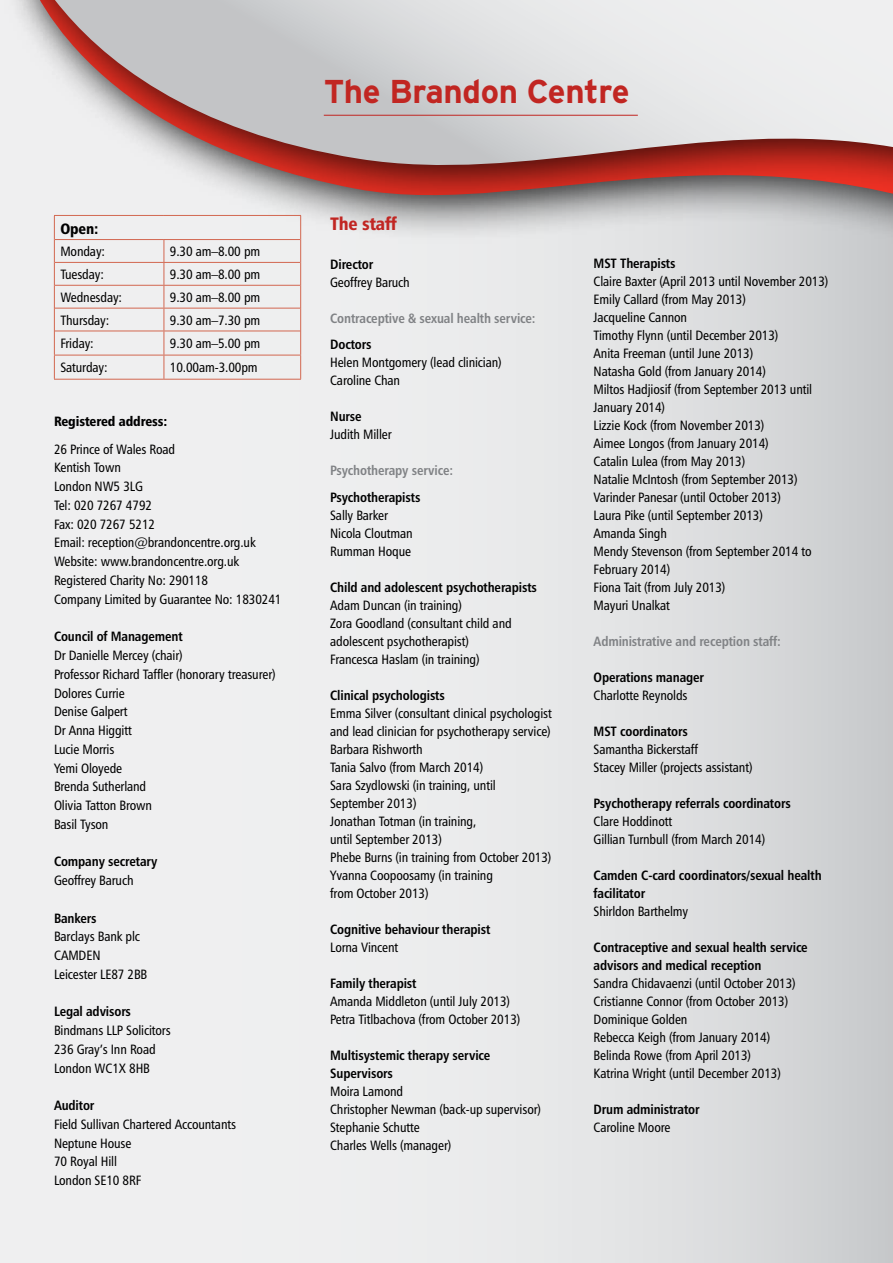
<style>
.page{position:relative;width:893px;height:1263px;background:#fff}
.page>*{position:absolute;margin:0;border:0;box-sizing:border-box;transform-origin:0 0}
.t1{font:700 33px "Interstate";letter-spacing:-.01em;color:#c12622}
.t2{font:18px "Humanist 777 BT Black Condensed B";letter-spacing:-.01em;color:#c12622}
.t3{font:15px "Humanist 777 BT Black Condensed B";color:#000}
.t4{font:13.5px/18px "Humanist 777 BT Roman Condensed B";letter-spacing:-.01em;color:#000}
.t5{font:13.5px/18px "Humanist 777 BT Bold Condensed B";letter-spacing:-.01em;color:#000}
.t6{font:13.5px "Humanist 777 BT Bold Condensed B";letter-spacing:-.01em;color:#808285}
.t7{font:13.5px "Humanist 777 BT Black Condensed B";letter-spacing:-.01em;color:#000}
</style>
<div class="page">
<div style="left:0;top:0;width:893px;height:1263px;background:linear-gradient(to right,#f7f7f8,#d4d6d7)"></div>
<div style="left:2px;top:0;width:891px;height:307px;background:#000;opacity:.75"></div>
<div style="left:0;top:0;width:893px;height:282px;background:#000;opacity:.75"></div>
<svg style="left:55px;top:0;width:838px;height:172px;background:#d1c1c1"></svg>
<hr style="left:324px;top:115px;width:314px;height:1px;background:#c12622">
<hr style="left:54px;top:215px;width:110px;height:1px;background:#d26750">
<hr style="left:164px;top:215px;width:137px;height:1px;background:#d26750">
<hr style="left:54px;top:355px;width:110px;height:1px;background:#d26750">
<svg style="left:54px;top:216px;width:1px;height:163px"></svg>
<hr style="left:164px;top:355px;width:137px;height:1px;background:#d26750">
<svg style="left:300px;top:216px;width:1px;height:163px"></svg>
<hr style="left:54px;top:379px;width:110px;height:1px;background:#d26750">
<hr style="left:164px;top:379px;width:137px;height:1px;background:#d26750">
<hr style="left:55px;top:239px;width:109px;height:1px;background:#d26750">
<hr style="left:164px;top:239px;width:136px;height:1px;background:#d26750">
<hr style="left:55px;top:262px;width:109px;height:1px;background:#d26750">
<hr style="left:164px;top:262px;width:136px;height:1px;background:#d26750">
<hr style="left:55px;top:285px;width:109px;height:1px;background:#d26750">
<hr style="left:164px;top:285px;width:136px;height:1px;background:#d26750">
<hr style="left:55px;top:308px;width:109px;height:1px;background:#d26750">
<hr style="left:164px;top:308px;width:136px;height:1px;background:#d26750">
<hr style="left:55px;top:331px;width:109px;height:1px;background:#d26750">
<hr style="left:164px;top:331px;width:136px;height:1px;background:#d26750">
<svg style="left:164px;top:240px;width:1px;height:139px"></svg>
<p class="t3" style="left:60px;top:219px;width:40px">Open:</p>
<p class="t4" style="left:60px;top:242px;width:46px">Monday:</p>
<p class="t4" style="left:170px;top:242px;width:92px">9.30 am–8.00 pm</p>
<p class="t4" style="left:60px;top:265px;width:45px">Tuesday:</p>
<p class="t4" style="left:170px;top:265px;width:92px">9.30 am–8.00 pm</p>
<p class="t4" style="left:60px;top:288px;width:63px">Wednesday:</p>
<p class="t4" style="left:170px;top:288px;width:92px">9.30 am–8.00 pm</p>
<p class="t4" style="left:60px;top:311px;width:51px">Thursday:</p>
<p class="t4" style="left:170px;top:311px;width:92px">9.30 am–7.30 pm</p>
<p class="t4" style="left:60px;top:334px;width:35px">Friday:</p>
<p class="t4" style="left:170px;top:334px;width:92px">9.30 am–5.00 pm</p>
<p class="t4" style="left:60px;top:358px;width:49px">Saturday:</p>
<p class="t4" style="left:170px;top:358px;width:89px">10.00am-3.00pm</p>
<p class="t7" style="left:54px;top:413px;width:115px">Registered address:</p>
<p class="t4" style="left:54px;top:439px;width:229px;line-height:18.8px">26 Prince of Wales Road<br>Kentish Town<br>London NW5 3LG<br>Tel: 020 7267 4792<br>Fax: 020 7267 5212<br>Email: reception@brandoncentre.org.uk<br>Website: www.brandoncentre.org.uk<br>Registered Charity No: 290118<br>Company Limited by Guarantee No: 1830241</p>
<p class="t5" style="left:54px;top:627px;width:130px">Council of Management</p>
<p class="t4" style="left:54px;top:646px;width:223px;line-height:18.8px">Dr Danielle Mercey (chair)<br>Professor Richard Taffler (honorary treasurer)<br>Dolores Currie<br>Denise Galpert<br>Dr Anna Higgitt<br>Lucie Morris<br>Yemi Oloyede<br>Brenda Sutherland<br>Olivia Tatton Brown<br>Basil Tyson</p>
<p class="t5" style="left:54px;top:852px;width:105px">Company secretary</p>
<p class="t4" style="left:54px;top:871px;width:81px">Geoffrey Baruch</p>
<p class="t5" style="left:54px;top:908px;width:44px">Bankers</p>
<p class="t4" style="left:54px;top:927px;width:95px;line-height:18.8px">Barclays Bank plc<br>CAMDEN<br>Leicester LE87 2BB</p>
<p class="t5" style="left:54px;top:1002px;width:79px">Legal advisors</p>
<p class="t4" style="left:54px;top:1021px;width:118px;line-height:18.8px">Bindmans LLP Solicitors<br>236 Gray’s Inn Road<br>London WC1X 8HB</p>
<p class="t5" style="left:54px;top:1096px;width:42px">Auditor</p>
<p class="t4" style="left:54px;top:1114px;width:184px;line-height:18.8px">Field Sullivan Chartered Accountants<br>Neptune House<br>70 Royal Hill<br>London SE10 8RF</p>
<h1 class="t1" style="left:324px;top:73px;width:307px">The Brandon Centre</h1>
<h2 class="t2" style="left:330px;top:212px;width:68px">The staff</h2>
<p class="t5" style="left:330px;top:255px;width:44px">Director</p>
<p class="t4" style="left:330px;top:273px;width:81px">Geoffrey Baruch</p>
<p class="t6" style="left:330px;top:309px;width:207px">Contraceptive &amp; sexual health service:</p>
<p class="t5" style="left:330px;top:335px;width:43px">Doctors</p>
<p class="t4" style="left:330px;top:353px;width:173px">Helen Montgomery (lead clinician)<br>Caroline Chan</p>
<p class="t5" style="left:330px;top:407px;width:33px">Nurse</p>
<p class="t4" style="left:330px;top:425px;width:63px">Judith Miller</p>
<p class="t6" style="left:330px;top:462px;width:124px">Psychotherapy service:</p>
<p class="t5" style="left:330px;top:488px;width:92px">Psychotherapists</p>
<p class="t4" style="left:330px;top:506px;width:84px">Sally Barker<br>Nicola Cloutman<br>Rumman Hoque</p>
<p class="t5" style="left:330px;top:578px;width:208px">Child and adolescent psychotherapists</p>
<p class="t4" style="left:330px;top:596px;width:183px">Adam Duncan (in training)<br>Zora Goodland (consultant child and adolescent psychotherapist)<br>Francesca Haslam (in training)</p>
<p class="t5" style="left:330px;top:686px;width:116px">Clinical psychologists</p>
<p class="t4" style="left:330px;top:704px;width:223px">Emma Silver (consultant clinical psychologist and lead clinician for psychotherapy service)<br>Barbara Rishworth<br>Tania Salvo (from March 2014)<br>Sara Szydlowski (in training, until<br>September 2013)<br>Jonathan Totman (in training,<br>until September 2013)<br>Phebe Burns (in training from October 2013)<br>Yvanna Coopoosamy (in training<br>from October 2013)</p>
<p class="t5" style="left:330px;top:919px;width:162px">Cognitive behaviour therapist</p>
<p class="t4" style="left:330px;top:938px;width:70px">Lorna Vincent</p>
<p class="t5" style="left:330px;top:973px;width:88px">Family therapist</p>
<p class="t4" style="left:330px;top:992px;width:192px">Amanda Middleton (until July 2013)<br>Petra Titlbachova (from October 2013)</p>
<p class="t5" style="left:330px;top:1045px;width:162px">Multisystemic therapy service<br>Supervisors</p>
<p class="t4" style="left:330px;top:1082px;width:212px">Moira Lamond<br>Christopher Newman (back-up supervisor)<br>Stephanie Schutte<br>Charles Wells (manager)</p>
<p class="t5" style="left:594px;top:254px;width:83px">MST Therapists</p>
<p class="t4" style="left:594px;top:273px;width:236px">Claire Baxter (April 2013 until November 2013)<br>Emily Callard (from May 2013)<br>Jacqueline Cannon<br>Timothy Flynn (until December 2013)<br>Anita Freeman (until June 2013)<br>Natasha Gold (from January 2014)<br>Miltos Hadjiosif (from September 2013 until<br>January 2014)<br>Lizzie Kock (from November 2013)<br>Aimee Longos (from January 2014)<br>Catalin Lulea (from May 2013)<br>Natalie McIntosh (from September 2013)<br>Varinder Panesar (until October 2013)<br>Laura Pike (until September 2013)<br>Amanda Singh<br>Mendy Stevenson (from September 2014 to<br>February 2014)<br>Fiona Tait (from July 2013)<br>Mayuri Unalkat</p>
<p class="t6" style="left:594px;top:633px;width:189px">Administrative and reception staff:</p>
<p class="t5" style="left:594px;top:668px;width:112px">Operations manager</p>
<p class="t4" style="left:594px;top:686px;width:96px">Charlotte Reynolds</p>
<p class="t5" style="left:594px;top:722px;width:96px">MST coordinators</p>
<p class="t4" style="left:594px;top:740px;width:160px">Samantha Bickerstaff<br>Stacey Miller (projects assistant)</p>
<p class="t5" style="left:594px;top:794px;width:199px">Psychotherapy referrals coordinators</p>
<p class="t4" style="left:594px;top:812px;width:173px">Clare Hoddinott<br>Gillian Turnbull (from March 2014)</p>
<p class="t5" style="left:594px;top:866px;width:230px">Camden C-card coordinators/sexual health facilitator</p>
<p class="t4" style="left:594px;top:902px;width:96px">Shirldon Barthelmy</p>
<p class="t5" style="left:594px;top:938px;width:216px">Contraceptive and sexual health service advisors and medical reception</p>
<p class="t4" style="left:594px;top:974px;width:204px">Sandra Chidavaenzi (until October 2013)<br>Cristianne Connor (from October 2013)<br>Dominique Golden<br>Rebecca Keigh (from January 2014)<br>Belinda Rowe (from April 2013)<br>Katrina Wright (until December 2013)</p>
<p class="t5" style="left:594px;top:1100px;width:107px">Drum administrator</p>
<p class="t4" style="left:594px;top:1118px;width:79px">Caroline Moore</p>
</div>
